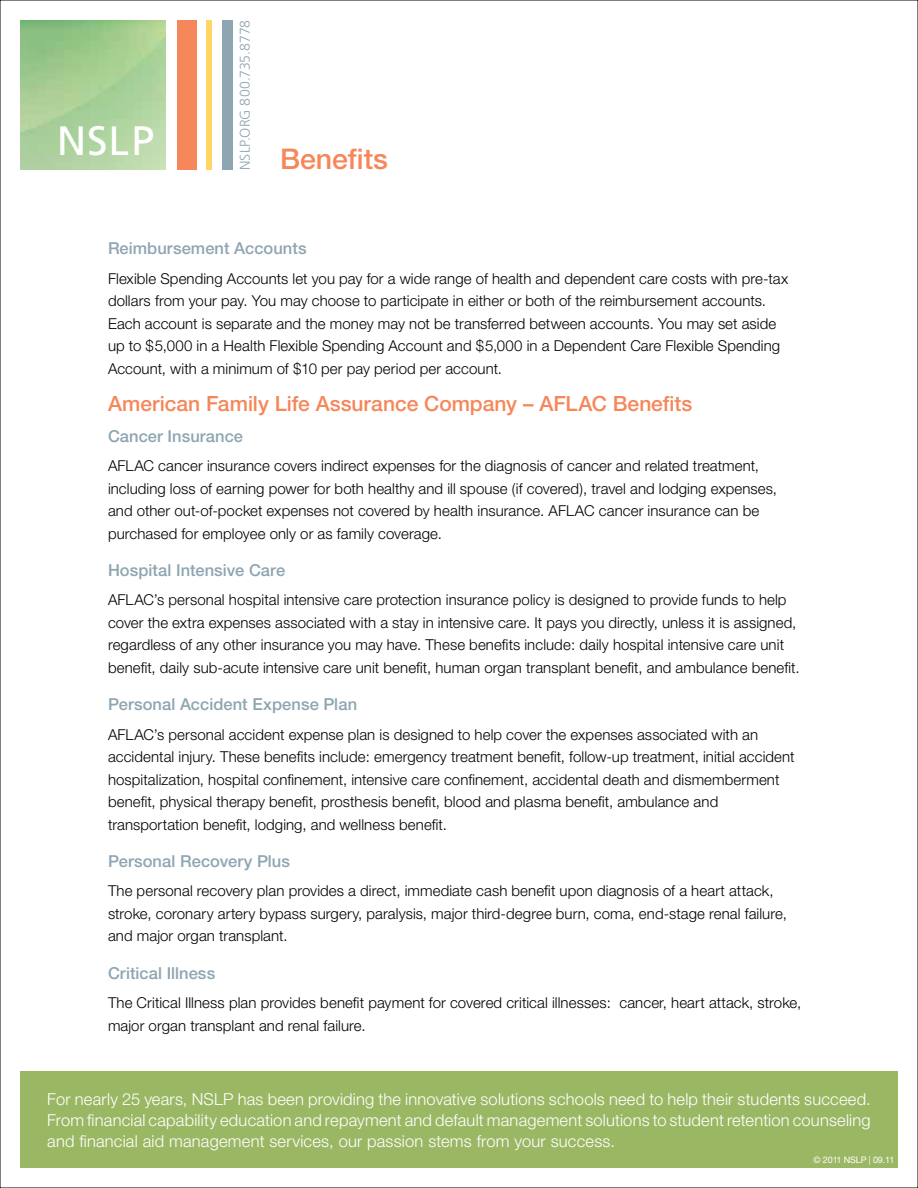
<style>
.page{position:relative;width:918px;height:1188px;background:#fff}
.page>*{position:absolute;margin:0;border:0;box-sizing:border-box;transform-origin:0 0}
.t1{font:41.1px "Frutiger";color:#fff}
.t2{font:500 28.5px "Helvetica Neue";color:#f5875a}
.t3{font:500 21px "Helvetica Neue";color:#f5875a}
.t4{font:300 16.5px/21px "Helvetica Neue";letter-spacing:.015em;color:#fff;text-align:justify}
.t5{font:500 16.5px "Helvetica Neue";letter-spacing:.005em;color:#8ea5b2}
.t6{font:300 15px/22.5px "Helvetica Neue";letter-spacing:.005em;color:#000}
.t7{font:300 14.1px "Frutiger";color:#8ea5b2}
.t8{font:9px "Helvetica Neue";letter-spacing:-.015em;color:#fff}
</style>
<div class="page">
<div style="left:222px;top:20px;width:10px;height:150px;background:#8ea5b2"></div>
<div style="left:207px;top:20px;width:5px;height:150px;background:#ffd666"></div>
<div style="left:177px;top:20px;width:20px;height:150px;background:#f5875a"></div>
<div style="left:20px;top:1071px;width:878px;height:97px;background:#9ab764"></div>
<h1 class="t1" style="left:57px;top:117px;width:99px">NSLP</h1>
<p class="t7" style="left:237px;top:170px;width:152px;rotate:-90deg">NSLP.ORG 800.735.8778</p>
<h2 class="t2" style="left:280px;top:142px;width:109px">Benefits</h2>
<p class="t5" style="left:108px;top:239px;width:200px">Reimbursement Accounts</p>
<p class="t6" style="left:108px;top:267px;width:682px">Flexible Spending Accounts let you pay for a wide range of health and dependent care costs with pre-tax dollars from your pay. You may choose to participate in either or both of the reimbursement accounts.<br>Each account is separate and the money may not be transferred between accounts. You may set aside up to $5,000 in a Health Flexible Spending Account and $5,000 in a Dependent Care Flexible Spending Account, with a minimum of $10 per pay period per account.</p>
<h3 class="t3" style="left:108px;top:391px;width:586px">American Family Life Assurance Company – AFLAC Benefits</h3>
<p class="t5" style="left:108px;top:426px;width:137px">Cancer Insurance</p>
<p class="t6" style="left:108px;top:454px;width:671px">AFLAC cancer insurance covers indirect expenses for the diagnosis of cancer and related treatment, including loss of earning power for both healthy and ill spouse (if covered), travel and lodging expenses, and other out-of-pocket expenses not covered by health insurance. AFLAC cancer insurance can be purchased for employee only or as family coverage.</p>
<p class="t5" style="left:108px;top:560px;width:179px">Hospital Intensive Care</p>
<p class="t6" style="left:108px;top:588px;width:693px">AFLAC’s personal hospital intensive care protection insurance policy is designed to provide funds to help cover the extra expenses associated with a stay in intensive care. It pays you directly, unless it is assigned, regardless of any other insurance you may have. These benefits include: daily hospital intensive care unit benefit, daily sub-acute intensive care unit benefit, human organ transplant benefit, and ambulance benefit.</p>
<p class="t5" style="left:108px;top:695px;width:251px">Personal Accident Expense Plan</p>
<p class="t6" style="left:108px;top:723px;width:688px">AFLAC’s personal accident expense plan is designed to help cover the expenses associated with an accidental injury. These benefits include: emergency treatment benefit, follow-up treatment, initial accident hospitalization, hospital confinement, intensive care confinement, accidental death and dismemberment benefit, physical therapy benefit, prosthesis benefit, blood and plasma benefit, ambulance and transportation benefit, lodging, and wellness benefit.</p>
<p class="t5" style="left:108px;top:851px;width:184px">Personal Recovery Plus</p>
<p class="t6" style="left:108px;top:879px;width:680px">The personal recovery plan provides a direct, immediate cash benefit upon diagnosis of a heart attack, stroke, coronary artery bypass surgery, paralysis, major third-degree burn, coma, end-stage renal failure, and major organ transplant.</p>
<p class="t5" style="left:108px;top:963px;width:109px">Critical Illness</p>
<p class="t6" style="left:108px;top:991px;width:695px">The Critical Illness plan provides benefit payment for covered critical illnesses: cancer, heart attack, stroke, major organ transplant and renal failure.</p>
<p class="t4" style="left:47px;top:1088px;width:825px">For nearly 25 years, NSLP has been providing the innovative solutions schools need to help their students succeed.<br>From financial capability education and repayment and default management solutions to student retention counseling and financial aid management services, our passion stems from your success.</p>
<p class="t8" style="left:814px;top:1155px;width:82px">© 2011 NSLP | 09.11</p>
</div>
